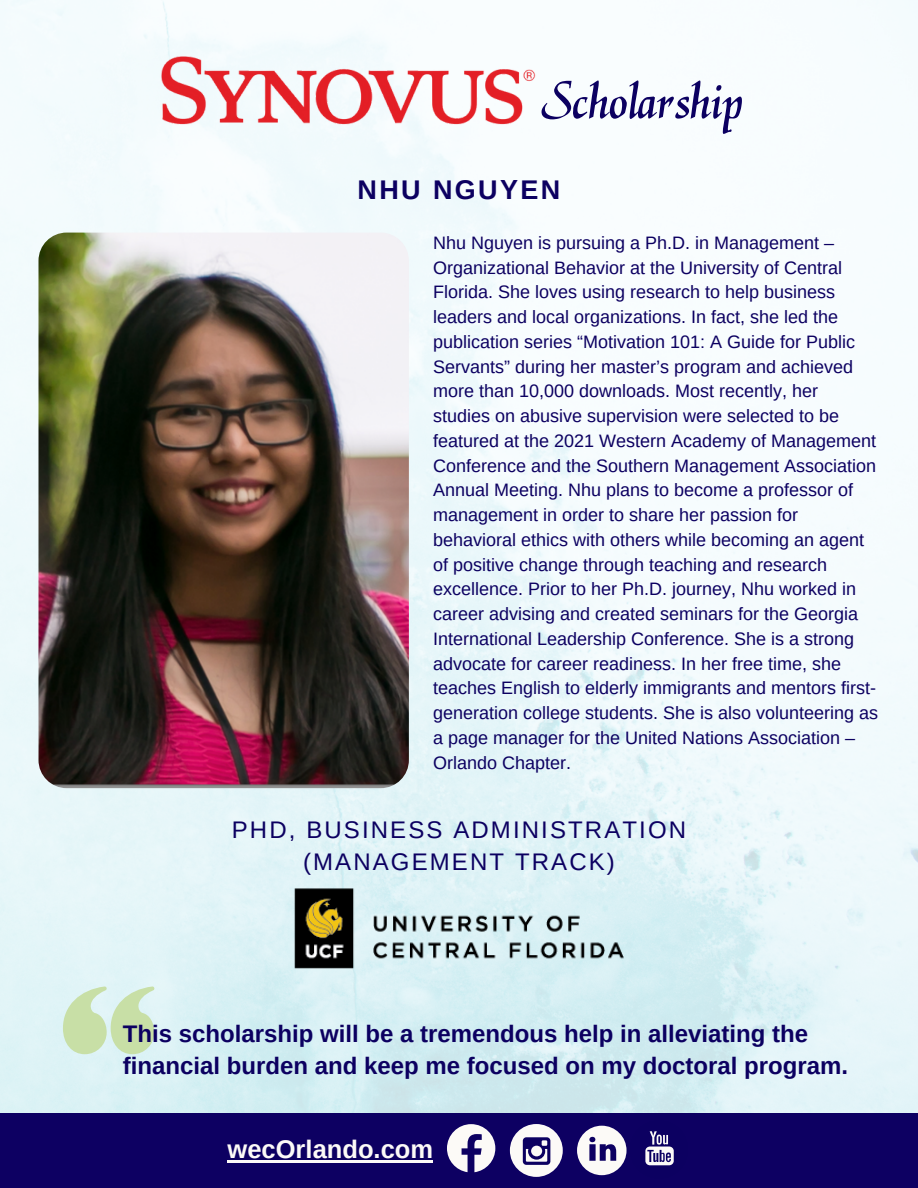
<style>
.page{position:relative;width:918px;height:1188px;background:#fff}
.page>*{position:absolute;margin:0;border:0;box-sizing:border-box;transform-origin:0 0}
.t1{font:55.8px "Magik";color:#0c0061}
.t2{font:700 27px "Arimo";letter-spacing:.09em;color:#0c0061}
.t3{font:700 25.5px "Arimo";color:#fcfaf7}
.t4{font:700 24px/32.7px "Arimo";color:#0c0061}
.t5{font:24px/32.7px "Arimo";letter-spacing:.09em;color:#0c0061;text-align:center}
.t6{font:18px/24.8px "Arimo";color:#0c0061}
</style>
<div class="page">
<img style="left:0;top:0;width:918px;height:1113px">
<div style="left:0;top:1113px;width:918px;height:75px;background:#0d0062"></div>
<svg style="left:447px;top:1124px;width:48px;height:48px"></svg>
<svg style="left:645px;top:1131px;width:29px;height:35px"></svg>
<svg style="left:577px;top:1126px;width:50px;height:49px"></svg>
<div style="left:510px;top:1124px;width:53px;height:53px;background:#fcfaf7;border-radius:50%"></div>
<svg style="left:523px;top:1137px;width:27px;height:28px"></svg>
<hr style="left:228px;top:1160px;width:205px;height:2px;background:#fcfaf7">
<img style="left:38px;top:233px;width:371px;height:555px;border-radius:28px">
<img style="left:154px;top:46px;width:387px;height:92px">
<img style="left:294px;top:889px;width:330px;height:80px">
<svg style="left:63px;top:986px;width:92px;height:68px;background:#d0e6c3"></svg>
<h1 class="t1" style="left:541px;top:68px;width:203px">Scholarship</h1>
<h2 class="t2" style="left:358px;top:175px;width:204px">NHU NGUYEN</h2>
<p class="t6" style="left:433px;top:230px;width:446px">Nhu Nguyen is pursuing a Ph.D. in Management – Organizational Behavior at the University of Central Florida. She loves using research to help business leaders and local organizations. In fact, she led the publication series “Motivation 101: A Guide for Public Servants” during her master’s program and achieved more than 10,000 downloads. Most recently, her studies on abusive supervision were selected to be featured at the 2021 Western Academy of Management Conference and the Southern Management Association Annual Meeting. Nhu plans to become a professor of management in order to share her passion for behavioral ethics with others while becoming an agent of positive change through teaching and research excellence. Prior to her Ph.D. journey, Nhu worked in career advising and created seminars for the Georgia International Leadership Conference. She is a strong advocate for career readiness. In her free time, she teaches English to elderly immigrants and mentors first&shy;generation college students. She is also volunteering as a page manager for the United Nations Association – Orlando Chapter.</p>
<h3 class="t5" style="left:232px;top:813px;width:456px">PHD, BUSINESS ADMINISTRATION (MANAGEMENT TRACK)</h3>
<h3 class="t4" style="left:123px;top:1017px;width:727px">This scholarship will be a tremendous help in alleviating the financial burden and keep me focused on my doctoral program.</h3>
<h3 class="t3" style="left:228px;top:1135px;width:207px">wecOrlando.com</h3>
</div>
